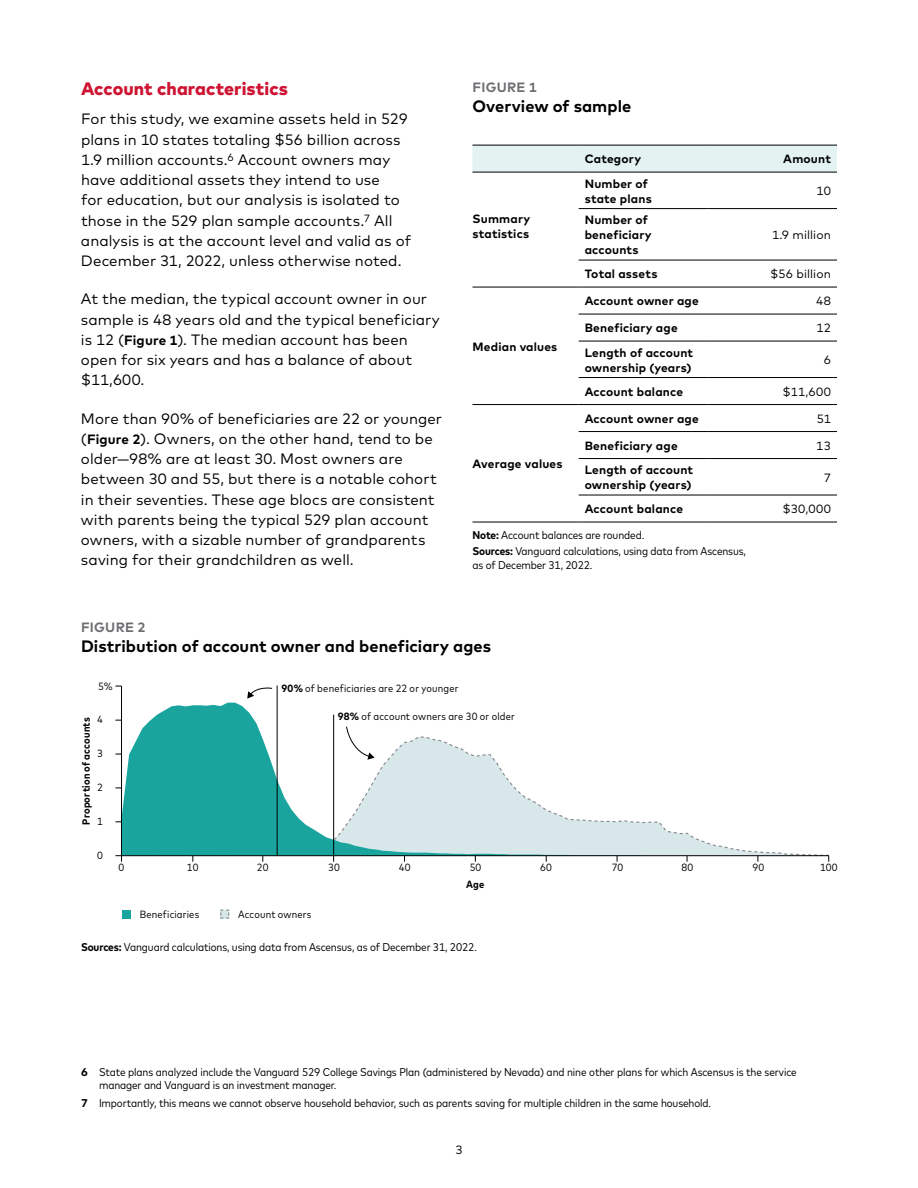
<style>
.page{position:relative;width:918px;height:1188px;background:#fff}
.page>*{position:absolute;margin:0;border:0;box-sizing:border-box;transform-origin:0 0}
.t1{font:800 18px "Mark Pro";letter-spacing:.005em;color:#ce1432}
.t2{font:700 16.5px "Mark Pro";letter-spacing:.005em;color:#000}
.t3{font:15px/20.2px "Mark Pro";letter-spacing:.005em;color:#000}
.t4{font:700 13.5px "Mark Pro";letter-spacing:.02em;color:#6d6e71}
.t5{font:700 12px/15px "Mark Pro";letter-spacing:.015em;color:#000}
.t6{font:12px "Mark Pro";letter-spacing:.01em;color:#000}
.t7{font:condensed 11.25px/13.5px "Mark Pro";letter-spacing:-.01em;color:#000}
.t8{font:condensed 10.5px "Mark Pro";letter-spacing:.015em;color:#000}
.t9{font:700 condensed 10.5px "Mark Pro";letter-spacing:.02em;color:#000}
.s1{font-weight:700;font-size:13.5px}
.s2{font-weight:700}
.s3{font-weight:700;font-stretch:normal}
</style>
<div class="page">
<div style="left:472px;top:146px;width:365px;height:26px;background:#e3f3f1"></div>
<hr style="left:472px;top:145px;width:107px;height:1px;background:#000">
<hr style="left:579px;top:145px;width:129px;height:1px;background:#000">
<hr style="left:708px;top:145px;width:129px;height:1px;background:#000">
<hr style="left:472px;top:172px;width:107px;height:1px;background:#000">
<hr style="left:579px;top:172px;width:129px;height:1px;background:#000">
<hr style="left:708px;top:172px;width:129px;height:1px;background:#000">
<hr style="left:579px;top:208px;width:129px;height:1px;background:#000">
<hr style="left:708px;top:208px;width:129px;height:1px;background:#000">
<hr style="left:579px;top:260px;width:129px;height:1px;background:#000">
<hr style="left:708px;top:260px;width:129px;height:1px;background:#000">
<hr style="left:472px;top:287px;width:107px;height:1px;background:#000">
<hr style="left:579px;top:287px;width:129px;height:1px;background:#000">
<hr style="left:708px;top:287px;width:129px;height:1px;background:#000">
<hr style="left:579px;top:314px;width:129px;height:1px;background:#000">
<hr style="left:708px;top:314px;width:129px;height:1px;background:#000">
<hr style="left:579px;top:341px;width:129px;height:1px;background:#000">
<hr style="left:708px;top:341px;width:129px;height:1px;background:#000">
<hr style="left:579px;top:377px;width:129px;height:1px;background:#000">
<hr style="left:708px;top:377px;width:129px;height:1px;background:#000">
<hr style="left:472px;top:404px;width:107px;height:1px;background:#000">
<hr style="left:579px;top:404px;width:129px;height:1px;background:#000">
<hr style="left:708px;top:404px;width:129px;height:1px;background:#000">
<hr style="left:579px;top:431px;width:129px;height:1px;background:#000">
<hr style="left:708px;top:431px;width:129px;height:1px;background:#000">
<hr style="left:579px;top:458px;width:129px;height:1px;background:#000">
<hr style="left:708px;top:458px;width:129px;height:1px;background:#000">
<hr style="left:579px;top:495px;width:129px;height:1px;background:#000">
<hr style="left:708px;top:495px;width:129px;height:1px;background:#000">
<hr style="left:472px;top:522px;width:107px;height:1px;background:#000">
<hr style="left:579px;top:522px;width:129px;height:1px;background:#000">
<hr style="left:708px;top:522px;width:129px;height:1px;background:#000">
<div style="left:122px;top:910px;width:9px;height:9px;background:#19a49e"></div>
<svg style="left:220px;top:910px;width:9px;height:9px"></svg>
<hr style="left:121px;top:686px;width:1px;height:170px;background:#000">
<svg style="left:115px;top:855px;width:7px;height:7px"></svg>
<svg style="left:247px;top:687px;width:26px;height:12px"></svg>
<svg style="left:122px;top:703px;width:700px;height:152px"></svg>
<hr style="left:121px;top:855px;width:708px;height:1px;background:#000">
<hr style="left:277px;top:686px;width:1px;height:169px;background:#000">
<hr style="left:333px;top:715px;width:1px;height:140px;background:#000">
<p class="t1" style="left:81px;top:75px;width:208px">Account characteristics</p>
<p class="t3" style="left:81px;top:108px;width:332px">For this study, we examine assets held in 529 plans in 10 states totaling $56 billion across 1.9 million accounts.<sup>6</sup> Account owners may have additional assets they intend to use<br>for education, but our analysis is isolated to those in the 529 plan sample accounts.<sup>7</sup> All analysis is at the account level and valid as of December 31, 2022, unless otherwise noted.</p>
<p class="t3" style="left:81px;top:288px;width:360px">At the median, the typical account owner in our sample is 48 years old and the typical beneficiary is 12 (<span class="s1">Figure 1</span>). The median account has been open for six years and has a balance of about $11,600.</p>
<p class="t3" style="left:81px;top:407px;width:363px">More than 90% of beneficiaries are 22 or younger (<span class="s1">Figure 2</span>). Owners, on the other hand, tend to be older—98% are at least 30. Most owners are between 30 and 55, but there is a notable cohort in their seventies. These age blocs are consistent with parents being the typical 529 plan account owners, with a sizable number of grandparents saving for their grandchildren as well.</p>
<p class="t4" style="left:473px;top:77px;width:66px">FIGURE 1</p>
<p class="t2" style="left:472px;top:94px;width:160px">Overview of sample</p>
<p class="t5" style="left:585px;top:151px;width:58px">Category</p>
<p class="t5" style="left:783px;top:151px;width:49px">Amount</p>
<p class="t5" style="left:472px;top:210px;width:59px">Summary statistics</p>
<p class="t5" style="left:472px;top:338px;width:86px">Median values</p>
<p class="t5" style="left:585px;top:175px;width:69px">Number of state plans</p>
<p class="t6" style="left:817px;top:182px;width:16px">10</p>
<p class="t5" style="left:585px;top:211px;width:68px">Number of beneficiary accounts</p>
<p class="t6" style="left:772px;top:226px;width:60px">1.9 million</p>
<p class="t5" style="left:585px;top:266px;width:74px">Total assets</p>
<p class="t6" style="left:770px;top:265px;width:62px">$56 billion</p>
<p class="t5" style="left:585px;top:293px;width:116px">Account owner age</p>
<p class="t6" style="left:816px;top:292px;width:16px">48</p>
<p class="t5" style="left:585px;top:320px;width:94px">Beneficiary age</p>
<p class="t6" style="left:816px;top:319px;width:16px">12</p>
<p class="t5" style="left:585px;top:344px;width:110px">Length of account ownership (years)</p>
<p class="t6" style="left:824px;top:351px;width:9px">6</p>
<p class="t5" style="left:585px;top:383px;width:100px">Account balance</p>
<p class="t6" style="left:782px;top:383px;width:50px">$11,600</p>
<p class="t5" style="left:585px;top:410px;width:116px">Account owner age</p>
<p class="t6" style="left:817px;top:410px;width:16px">51</p>
<p class="t5" style="left:585px;top:437px;width:94px">Beneficiary age</p>
<p class="t6" style="left:816px;top:437px;width:16px">13</p>
<p class="t5" style="left:585px;top:461px;width:110px">Length of account ownership (years)</p>
<p class="t6" style="left:824px;top:468px;width:9px">7</p>
<p class="t5" style="left:585px;top:501px;width:100px">Account balance</p>
<p class="t6" style="left:782px;top:500px;width:50px">$30,000</p>
<p class="t7" style="left:473px;top:526px;width:275px;line-height:16.5px"><span class="s2">Note:</span> Account balances are rounded.<br><span class="s2">Sources:</span> Vanguard calculations, using data from Ascensus,</p>
<p class="t7" style="left:473px;top:557px;width:122px">as of December 31, 2022.</p>
<p class="t5" style="left:472px;top:455px;width:92px">Average values</p>
<p class="t4" style="left:81px;top:617px;width:66px">FIGURE 2</p>
<p class="t2" style="left:81px;top:634px;width:412px">Distribution of account owner and beneficiary ages</p>
<p class="t8" style="left:98px;top:678px;width:16px">5%</p>
<p class="t8" style="left:97px;top:712px;width:7px">4</p>
<p class="t9" style="left:78px;top:825px;width:109px;rotate:-90deg">Proportion of accounts</p>
<p class="t8" style="left:97px;top:746px;width:7px">3</p>
<p class="t8" style="left:97px;top:780px;width:7px">2</p>
<p class="t8" style="left:97px;top:814px;width:7px">1</p>
<p class="t8" style="left:97px;top:848px;width:7px">0</p>
<p class="t8" style="left:282px;top:680px;width:179px"><span class="s2">90%</span> of beneficiaries are 22 or younger</p>
<p class="t8" style="left:338px;top:709px;width:179px"><span class="s2">98%</span> of account owners are 30 or older</p>
<p class="t8" style="left:118px;top:860px;width:7px">0</p>
<p class="t8" style="left:187px;top:860px;width:13px">10</p>
<p class="t8" style="left:257px;top:860px;width:13px">20</p>
<p class="t8" style="left:328px;top:860px;width:13px">30</p>
<p class="t8" style="left:399px;top:860px;width:13px">40</p>
<p class="t8" style="left:470px;top:860px;width:13px">50</p>
<p class="t8" style="left:540px;top:860px;width:13px">60</p>
<p class="t8" style="left:612px;top:860px;width:13px">70</p>
<p class="t8" style="left:681px;top:860px;width:13px">80</p>
<p class="t8" style="left:752px;top:860px;width:13px">90</p>
<p class="t8" style="left:820px;top:860px;width:19px">100</p>
<p class="t9" style="left:466px;top:876px;width:20px">Age</p>
<p class="t8" style="left:140px;top:906px;width:61px">Beneficiaries</p>
<p class="t8" style="left:238px;top:906px;width:75px">Account owners</p>
<p class="t7" style="left:81px;top:940px;width:398px"><span class="s2">Sources:</span> Vanguard calculations, using data from Ascensus, as of December 31, 2022.</p>
<p class="t7" style="left:99px;top:1064px;width:699px;text-indent:-18px"><span class="s3">6</span> State plans analyzed include the Vanguard 529 College Savings Plan (administered by Nevada) and nine other plans for which Ascensus is the service manager and Vanguard is an investment manager.</p>
<p class="t7" style="left:81px;top:1095px;width:632px"><span class="s3">7</span> Importantly, this means we cannot observe household behavior, such as parents saving for multiple children in the same household.</p>
<p class="t6" style="left:455px;top:1141px;width:9px">3</p>
</div>
